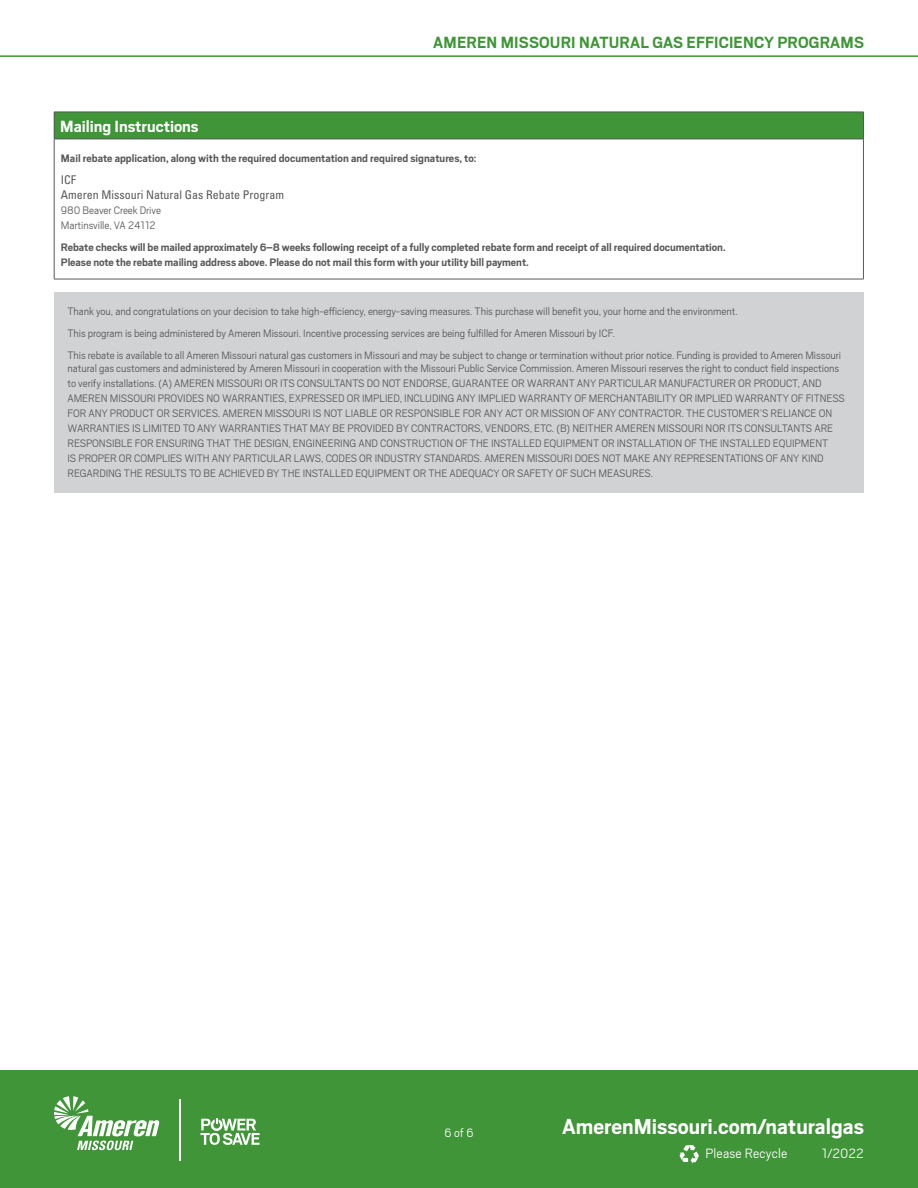
<style>
.page{position:relative;width:918px;height:1188px;background:#fff}
.page>*{position:absolute;margin:0;border:0;box-sizing:border-box;transform-origin:0 0}
.t1{font:700 24px "Scout";color:#fff}
.t2{font:700 18px "Scout";letter-spacing:.01em;color:#3f9537}
.t3{font:700 18px "Scout";color:#fff}
.t4{font:300 15px "Scout";letter-spacing:.01em;color:#fff}
.t5{font:300 13.5px "Scout";color:#fff}
.t6{font:300 12px/15px "Scout";letter-spacing:-.005em;color:#57585a}
.t7{font:700 12px/15px "Scout";letter-spacing:-.005em;color:#57585a}
.t8{font:condensed 12px/15px "Univers LT Std";color:#57585a}
</style>
<div class="page">
<div style="left:0;top:1070px;width:918px;height:118px;background:#3f9537"></div>
<svg style="left:679px;top:1145px;width:20px;height:19px"></svg>
<div style="left:54px;top:112px;width:809px;height:27px;background:#3f9537"></div>
<hr style="left:54px;top:112px;width:810px;height:1px;background:#57585a">
<svg style="left:54px;top:112px;width:1px;height:27px"></svg>
<svg style="left:863px;top:113px;width:1px;height:26px"></svg>
<hr style="left:54px;top:139px;width:810px;height:1px;background:#57585a">
<hr style="left:54px;top:139px;width:1px;height:140px;background:#57585a">
<hr style="left:863px;top:139px;width:1px;height:140px;background:#57585a">
<hr style="left:54px;top:279px;width:810px;height:1px;background:#57585a">
<div style="left:54px;top:292px;width:810px;height:39px;background:#d1d2d4"></div>
<div style="left:54px;top:314px;width:810px;height:39px;background:#d1d2d4"></div>
<div style="left:54px;top:335px;width:810px;height:158px;background:#d1d2d4"></div>
<hr style="left:0;top:55px;width:918px;height:2px;background:#3f9537">
<hr style="left:180px;top:1100px;width:1px;height:61px;background:#fff">
<svg style="left:200px;top:1118px;width:60px;height:27px"></svg>
<svg style="left:54px;top:1096px;width:106px;height:54px"></svg>
<h2 class="t2" style="left:433px;top:31px;width:432px">AMEREN MISSOURI NATURAL GAS EFFICIENCY PROGRAMS</h2>
<h2 class="t3" style="left:60px;top:116px;width:140px">Mailing Instructions</h2>
<p class="t7" style="left:61px;top:151px;width:417px">Mail rebate application, along with the required documentation and required signatures, to:</p>
<p class="t8" style="left:61px;top:172px;width:225px">ICF<br>Ameren Missouri Natural Gas Rebate Program</p>
<p class="t6" style="left:61px;top:202px;width:102px">980 Beaver Creek Drive<br>Martinsville, VA 24112</p>
<p class="t7" style="left:61px;top:239px;width:666px">Rebate checks will be mailed approximately 6–8 weeks following receipt of a fully completed rebate form and receipt of all required documentation.<br>Please note the rebate mailing address above. Please do not mail this form with your utility bill payment.</p>
<p class="t6" style="left:68px;top:300px;width:775px;line-height:21.8px">Thank you, and congratulations on your decision to take high-efficiency, energy-saving measures. This purchase will benefit you, your home and the environment.<br>This program is being administered by Ameren Missouri. Incentive processing services are being fulfilled for Ameren Missouri by ICF.<br>This rebate is available to all Ameren Missouri natural gas customers in Missouri and may be subject to change or termination without prior notice. Funding is provided to Ameren Missouri</p>
<p class="t6" style="left:68px;top:360px;width:779px">natural gas customers and administered by Ameren Missouri in cooperation with the Missouri Public Service Commission. Ameren Missouri reserves the right to conduct field inspections to verify installations. (A) AMEREN MISSOURI OR ITS CONSULTANTS DO NOT ENDORSE, GUARANTEE OR WARRANT ANY PARTICULAR MANUFACTURER OR PRODUCT, AND AMEREN MISSOURI PROVIDES NO WARRANTIES, EXPRESSED OR IMPLIED, INCLUDING ANY IMPLIED WARRANTY OF MERCHANTABILITY OR IMPLIED WARRANTY OF FITNESS FOR ANY PRODUCT OR SERVICES. AMEREN MISSOURI IS NOT LIABLE OR RESPONSIBLE FOR ANY ACT OR MISSION OF ANY CONTRACTOR. THE CUSTOMER’S RELIANCE ON WARRANTIES IS LIMITED TO ANY WARRANTIES THAT MAY BE PROVIDED BY CONTRACTORS, VENDORS, ETC. (B) NEITHER AMEREN MISSOURI NOR ITS CONSULTANTS ARE RESPONSIBLE FOR ENSURING THAT THE DESIGN, ENGINEERING AND CONSTRUCTION OF THE INSTALLED EQUIPMENT OR INSTALLATION OF THE INSTALLED EQUIPMENT<br>IS PROPER OR COMPLIES WITH ANY PARTICULAR LAWS, CODES OR INDUSTRY STANDARDS. AMEREN MISSOURI DOES NOT MAKE ANY REPRESENTATIONS OF ANY KIND REGARDING THE RESULTS TO BE ACHIEVED BY THE INSTALLED EQUIPMENT OR THE ADEQUACY OR SAFETY OF SUCH MEASURES.</p>
<p class="t5" style="left:444px;top:1125px;width:31px">6 of 6</p>
<h1 class="t1" style="left:562px;top:1112px;width:303px">AmerenMissouri.com/naturalgas</h1>
<p class="t4" style="left:706px;top:1145px;width:83px">Please Recycle</p>
<p class="t4" style="left:822px;top:1145px;width:44px">1/2022</p>
</div>
